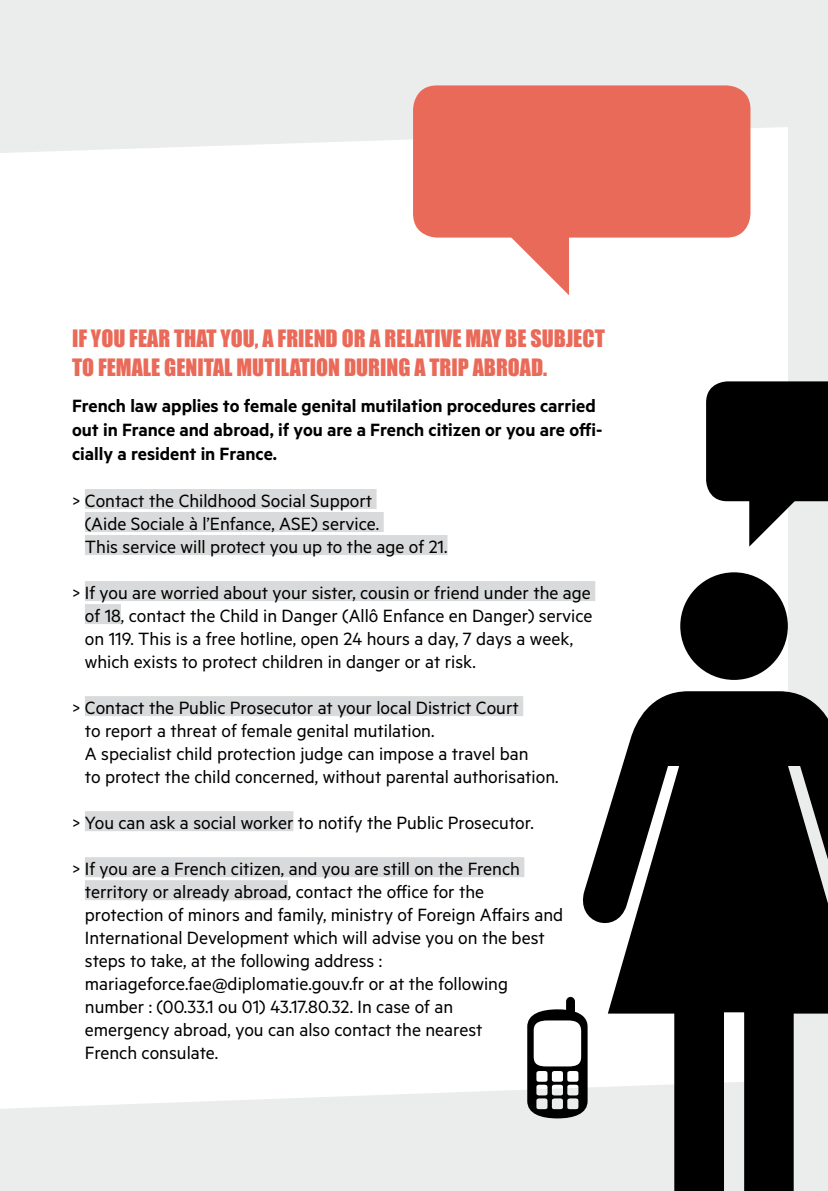
<style>
.page{position:relative;width:828px;height:1191px;background:#fff}
.page>*{position:absolute;margin:0;border:0;box-sizing:border-box;transform-origin:0 0}
.t1{font:22px/28.8px "Impact";color:#ea6a59}
.t2{font:20px/23px "Metric";color:#000}
.t3{font:600 20px/24px "Metric";color:#000}
</style>
<div class="page">
<div style="left:788px;top:0;width:40px;height:1191px;background:#ebeded"></div>
<div style="left:0;top:0;width:788px;height:153px;background:#ebeded"></div>
<svg style="left:0;top:1090px;width:575px;height:101px;background:#eceeee"></svg>
<div style="left:85px;top:489px;width:291px;height:20px;background:#d9dadb"></div>
<div style="left:85px;top:512px;width:299px;height:20px;background:#d9dadb"></div>
<div style="left:85px;top:535px;width:362px;height:20px;background:#d9dadb"></div>
<div style="left:85px;top:581px;width:510px;height:20px;background:#d9dadb"></div>
<div style="left:85px;top:604px;width:36px;height:20px;background:#d9dadb"></div>
<div style="left:85px;top:696px;width:438px;height:20px;background:#d9dadb"></div>
<div style="left:85px;top:811px;width:208px;height:20px;background:#d9dadb"></div>
<div style="left:85px;top:857px;width:439px;height:20px;background:#d9dadb"></div>
<div style="left:85px;top:880px;width:203px;height:20px;background:#d9dadb"></div>
<svg style="left:527px;top:997px;width:48px;height:121px"></svg>
<svg style="left:575px;top:691px;width:253px;height:500px;fill:#000"></svg>
<div style="left:680px;top:572px;width:108px;height:108px;background:#000;border-radius:50%"></div>
<svg style="left:706px;top:381px;width:122px;height:165px"></svg>
<div style="left:413px;top:85px;width:337px;height:153px;background:#ea6a59;border-radius:24px"></div>
<svg style="left:508px;top:237px;width:61px;height:58px"></svg>
<p class="t1" style="left:72px;top:323px;width:534px">IF YOU FEAR THAT YOU, A FRIEND OR A RELATIVE MAY BE SUBJECT<br>TO FEMALE GENITAL MUTILATION DURING A TRIP ABROAD.</p>
<p class="t3" style="left:72px;top:393px;width:532px">French law applies to female genital mutilation procedures carried out in France and abroad, if you are a French citizen or you are offi&shy;cially a resident in France.</p>
<p class="t2" style="left:85px;top:488px;width:364px;text-indent:-13px">&gt; Contact the Childhood Social Support<br>(Aide Sociale à l’Enfance, ASE) service.<br>This service will protect you up to the age of 21.</p>
<p class="t2" style="left:85px;top:580px;width:509px;text-indent:-13px">&gt; If you are worried about your sister, cousin or friend under the age of 18, contact the Child in Danger (Allô Enfance en Danger) service on 119. This is a free hotline, open 24 hours a day, 7 days a week, which exists to protect children in danger or at risk.</p>
<p class="t2" style="left:85px;top:695px;width:475px;text-indent:-13px">&gt; Contact the Public Prosecutor at your local District Court<br>to report a threat of female genital mutilation.<br>A specialist child protection judge can impose a travel ban<br>to protect the child concerned, without parental authorisation.</p>
<p class="t2" style="left:72px;top:810px;width:463px">&gt; You can ask a social worker to notify the Public Prosecutor.</p>
<p class="t2" style="left:85px;top:856px;width:480px;text-indent:-13px">&gt; If you are a French citizen, and you are still on the French territory or already abroad, contact the office for the protection of minors and family, ministry of Foreign Affairs and International Development which will advise you on the best steps to take, at the following address : mariageforce.fae@diplomatie.gouv.fr or at the following number : (00.33.1 ou 01) 43.17.80.32. In case of an<br>emergency abroad, you can also contact the nearest<br>French consulate.</p>
</div>
